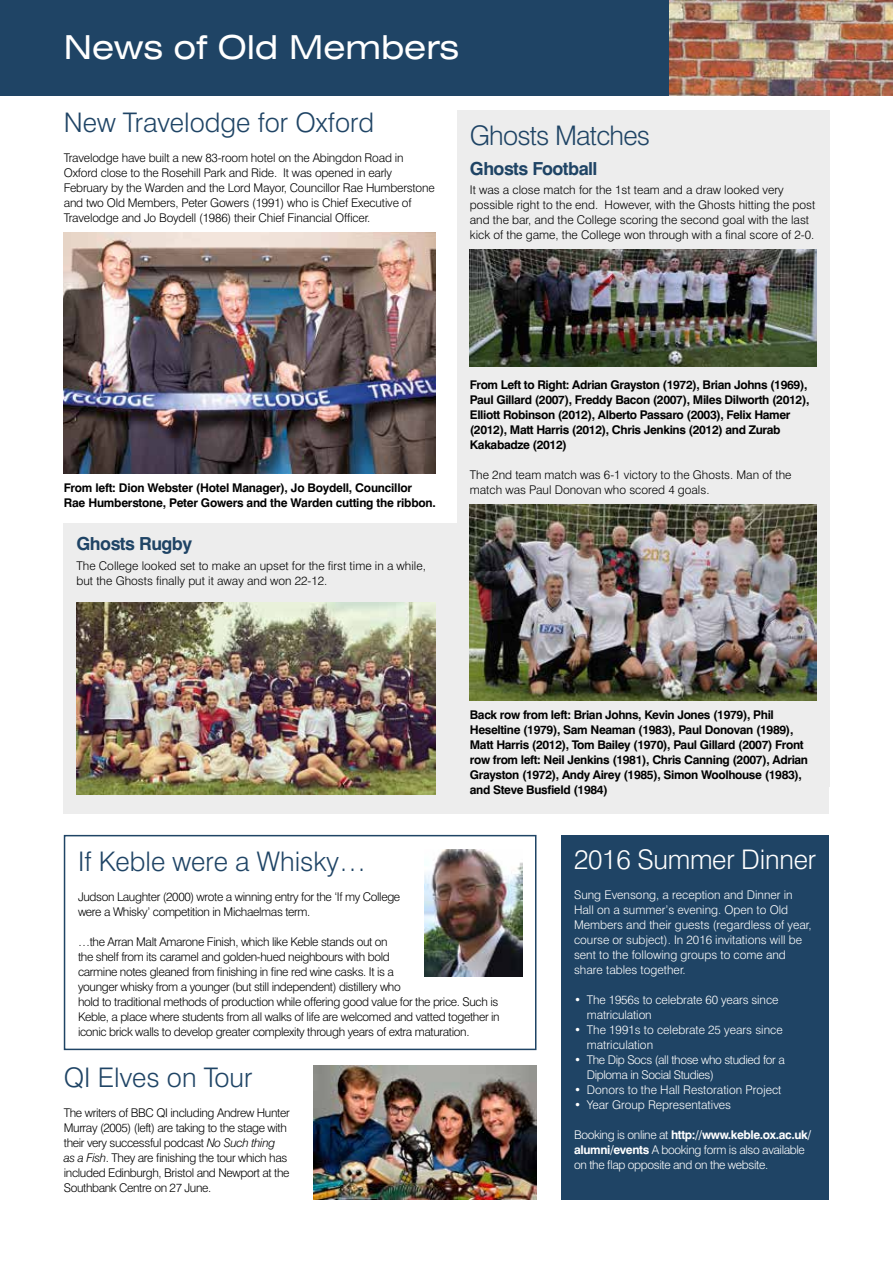
<style>
.page{position:relative;width:893px;height:1263px;background:#fff}
.page>*{position:absolute;margin:0;border:0;box-sizing:border-box;transform-origin:0 0}
.t1{font:expanded 33px "Swiss 721 BT";color:#fff}
.t2{font:300 27px "Swiss 721 BT";color:#1f4465}
.t3{font:300 27px "Swiss 721 BT";letter-spacing:-.01em;color:#fff}
.t4{font:300 27px "Swiss 721 BT";letter-spacing:-.03em;color:#1f4465}
.t5{font:700 18px "Swiss 721 BT";letter-spacing:-.03em;color:#1f4465}
.t6{font:300 12px/15px "Swiss 721 BT";letter-spacing:-.03em;color:#000}
.t7{font:700 12px/15px "Swiss 721 BT";letter-spacing:-.03em;color:#000}
.t8{font:300 12px/15px "Swiss 721 BT";color:#000}
.t9{font:300 12px/15px "Swiss 721 BT";color:#fff}
.t10{font:300 12px/15px "Swiss 721 BT";letter-spacing:-.03em;color:#fff}
.s1{font-style:italic}
.s2{font-weight:700}
</style>
<div class="page">
<div style="left:64px;top:523px;width:765px;height:290px;background:#ededed"></div>
<div style="left:561px;top:835px;width:268px;height:364px;background:#1f4465"></div>
<div style="left:0;top:0;width:893px;height:96px;background:#1f4465"></div>
<img style="left:670px;top:0;width:223px;height:96px">
<div style="left:457px;top:111px;width:372px;height:676px;background:#ededed"></div>
<div style="left:64px;top:835px;width:472px;height:215px;border:2px solid #1f4465"></div>
<hr style="left:892px;top:676px;width:1px;height:587px;background:#ededed">
<img style="left:425px;top:850px;width:97px;height:126px">
<img style="left:64px;top:232px;width:372px;height:241px">
<img style="left:470px;top:505px;width:346px;height:196px">
<img style="left:77px;top:602px;width:359px;height:192px">
<img style="left:313px;top:1065px;width:223px;height:134px">
<img style="left:470px;top:250px;width:346px;height:116px">
<h1 class="t1" style="left:64px;top:28px;width:397px">News of Old Members</h1>
<h2 class="t2" style="left:64px;top:106px;width:312px">New Travelodge for Oxford</h2>
<p class="t6" style="left:64px;top:150px;width:372px">Travelodge have built a new 83-room hotel on the Abingdon Road in Oxford close to the Rosehill Park and Ride. It was opened in early February by the Warden and the Lord Mayor, Councillor Rae Humberstone and two Old Members, Peter Gowers (1991) who is Chief Executive of Travelodge and Jo Boydell (1986) their Chief Financial Officer.</p>
<h2 class="t4" style="left:470px;top:119px;width:182px">Ghosts Matches</h2>
<h3 class="t5" style="left:470px;top:158px;width:129px">Ghosts Football</h3>
<p class="t8" style="left:470px;top:182px;width:347px">It was a close match for the 1st team and a draw looked very possible right to the end. However, with the Ghosts hitting the post and the bar, and the College scoring the second goal with the last kick of the game, the College won through with a final score of 2-0.</p>
<p class="t7" style="left:64px;top:480px;width:374px">From left: Dion Webster (Hotel Manager), Jo Boydell, Councillor<br>Rae Humberstone, Peter Gowers and the Warden cutting the ribbon.</p>
<h3 class="t5" style="left:77px;top:533px;width:117px">Ghosts Rugby</h3>
<p class="t8" style="left:77px;top:558px;width:351px">The College looked set to make an upset for the first time in a while, but the Ghosts finally put it away and won 22-12.</p>
<p class="t7" style="left:470px;top:377px;width:341px">From Left to Right: Adrian Grayston (1972), Brian Johns (1969), Paul Gillard (2007), Freddy Bacon (2007), Miles Dilworth (2012), Elliott Robinson (2012), Alberto Passaro (2003), Felix Hamer (2012), Matt Harris (2012), Chris Jenkins (2012) and Zurab Kakabadze (2012)</p>
<p class="t8" style="left:470px;top:467px;width:323px">The 2nd team match was 6-1 victory to the Ghosts. Man of the match was Paul Donovan who scored 4 goals.</p>
<p class="t7" style="left:470px;top:707px;width:340px">Back row from left: Brian Johns, Kevin Jones (1979), Phil Heseltine (1979), Sam Neaman (1983), Paul Donovan (1989), Matt Harris (2012), Tom Bailey (1970), Paul Gillard (2007) Front row from left: Neil Jenkins (1981), Chris Canning (2007), Adrian Grayston (1972), Andy Airey (1985), Simon Woolhouse (1983), and Steve Busfield (1984)</p>
<h2 class="t2" style="left:78px;top:845px;width:290px">If Keble were a Whisky…</h2>
<p class="t6" style="left:78px;top:889px;width:324px">Judson Laughter (2000) wrote a winning entry for the ‘If my College were a Whisky’ competition in Michaelmas term.</p>
<p class="t6" style="left:78px;top:934px;width:423px">…the Arran Malt Amarone Finish, which like Keble stands out on<br>the shelf from its caramel and golden-hued neighbours with bold<br>carmine notes gleaned from finishing in fine red wine casks. It is a<br>younger whisky from a younger (but still independent) distillery who<br>hold to traditional methods of production while offering good value for the price. Such is Keble, a place where students from all walks of life are welcomed and vatted together in iconic brick walls to develop greater complexity through years of extra maturation.</p>
<h2 class="t2" style="left:64px;top:1061px;width:190px">QI Elves on Tour</h2>
<p class="t6" style="left:64px;top:1105px;width:227px">The writers of BBC QI including Andrew Hunter Murray (2005) (left) are taking to the stage with their very successful podcast <span class="s1">No Such thing as a Fish</span>. They are finishing the tour which has included Edinburgh, Bristol and Newport at the Southbank Centre on 27 June.</p>
<h2 class="t3" style="left:574px;top:843px;width:243px">2016 Summer Dinner</h2>
<p class="t9" style="left:574px;top:887px;width:239px">Sung Evensong, a reception and Dinner in Hall on a summer’s evening. Open to Old Members and their guests (regardless of year, course or subject). In 2016 invitations will be sent to the following groups to come and share tables together.</p>
<p class="t9" style="left:587px;top:992px;width:193px;text-indent:-13px">• The 1956s to celebrate 60 years since matriculation</p>
<p class="t9" style="left:587px;top:1022px;width:197px;text-indent:-13px">• The 1991s to celebrate 25 years since matriculation</p>
<p class="t10" style="left:587px;top:1052px;width:199px;text-indent:-13px">• The Dip Socs (all those who studied for a<br>Diploma in Social Studies)</p>
<p class="t9" style="left:574px;top:1082px;width:209px">• Donors to the Hall Restoration Project</p>
<p class="t9" style="left:574px;top:1097px;width:159px">• Year Group Representatives</p>
<p class="t10" style="left:574px;top:1127px;width:239px">Booking is online at <span class="s2">http://www.keble.ox.ac.uk/ alumni/events</span> A booking form is also available on the flap opposite and on the website.</p>
</div>
